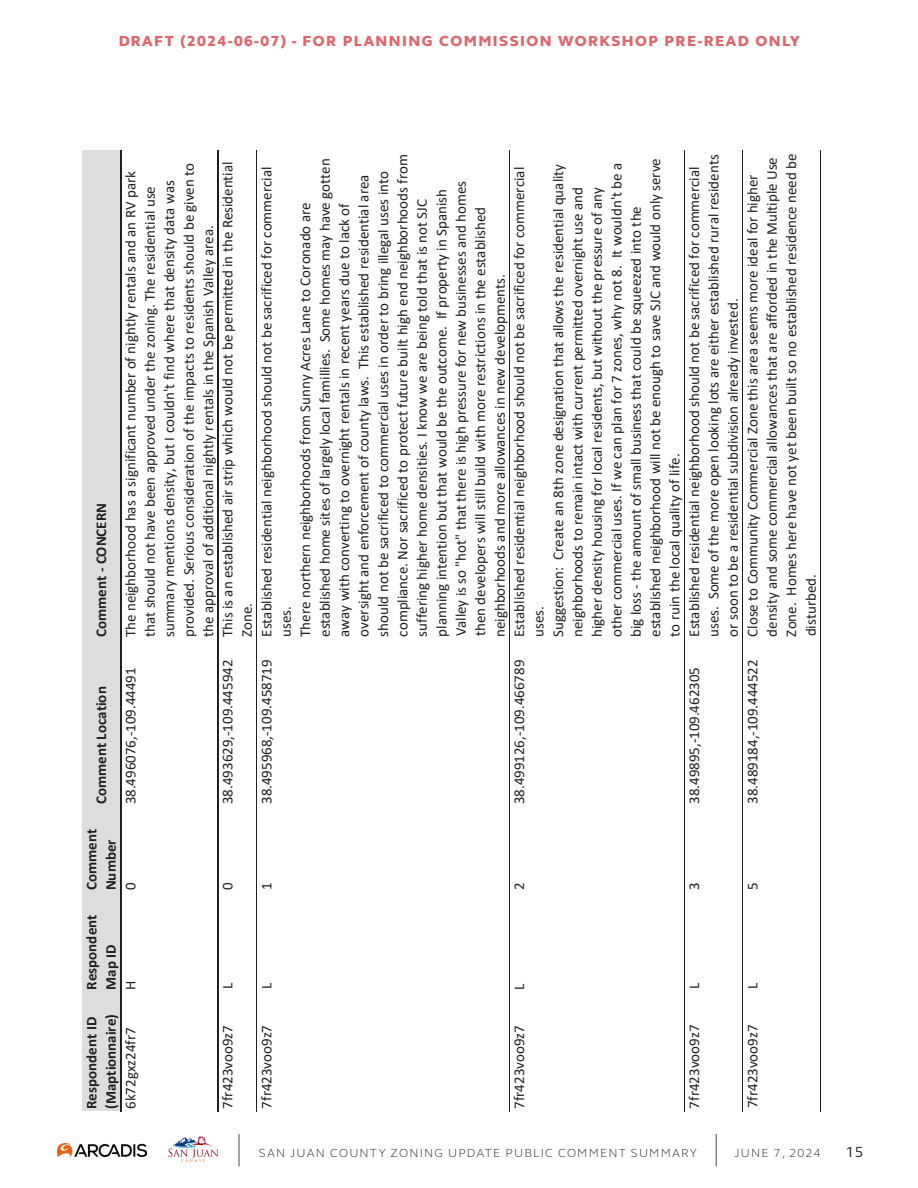
<style>
.page{position:relative;width:918px;height:1188px;background:#fff}
.page>*{position:absolute;margin:0;border:0;box-sizing:border-box;transform-origin:0 0}
.t1{font:15px/19.5px "Calibri";color:#231f20}
.t2{font:700 15px/19.5px "Calibri";letter-spacing:.005em;color:#231f20}
.t3{font:800 15px "FS Elliot Pro";letter-spacing:.1em;color:#d1232a}
.t4{font:15px "FS Elliot Pro";color:#231f20}
.t5{font:300 12px "FS Elliot Pro";letter-spacing:.1em;color:#231f20}
</style>
<div class="page">
<div style="left:82px;top:150px;width:39px;height:961px;background:#dcdddf"></div>
<hr style="left:120px;top:150px;width:1px;height:962px;background:#231f20">
<hr style="left:217px;top:150px;width:1px;height:962px;background:#231f20">
<hr style="left:256px;top:150px;width:1px;height:962px;background:#231f20">
<hr style="left:509px;top:150px;width:1px;height:962px;background:#231f20">
<hr style="left:684px;top:150px;width:1px;height:962px;background:#231f20">
<hr style="left:742px;top:150px;width:1px;height:962px;background:#231f20">
<hr style="left:820px;top:150px;width:1px;height:962px;background:#231f20">
<img style="left:57px;top:1143px;width:89px;height:14px">
<hr style="left:239px;top:1134px;width:1px;height:32px;background:#494646">
<hr style="left:716px;top:1134px;width:1px;height:32px;background:#494646">
<img style="left:168px;top:1137px;width:50px;height:25px">
<p class="t3" style="left:118px;top:31px;width:683px">DRAFT (2024-06-07) - FOR PLANNING COMMISSION WORKSHOP PRE-READ ONLY</p>
<p class="t2" style="left:91px;top:637px;width:135px;rotate:-90deg">Comment ‐ CONCERN</p>
<p class="t2" style="left:91px;top:804px;width:119px;rotate:-90deg">Comment Location</p>
<p class="t1" style="left:217px;top:637px;width:477px;rotate:-90deg">This is an established air strip which would not be permitted in the Residential<br>Zone.</p>
<p class="t1" style="left:120px;top:637px;width:476px;rotate:-90deg">The neighborhood has a significant number of nightly rentals and an RV park that should not have been approved under the zoning. The residential use summary mentions density, but I couldn't find where that density data was provided. Serious consideration of the impacts to residents should be given to the approval of additional nightly rentals in the Spanish Valley area.</p>
<p class="t1" style="left:742px;top:637px;width:485px;rotate:-90deg">Close to Community Commercial Zone this area seems more ideal for higher density and some commercial allowances that are afforded in the Multiple Use Zone. Homes here have not yet been built so no established residence need be disturbed.</p>
<p class="t1" style="left:256px;top:637px;width:485px;rotate:-90deg">Established residential neighborhood should not be sacrificed for commercial uses.<br>There northern neighborhoods from Sunny Acres Lane to Coronado are established home sites of largely local famillies. Some homes may have gotten away with converting to overnight rentals in recent years due to lack of oversight and enforcement of county laws. This established residential area should not be sacrificed to commercial uses in order to bring illegal uses into compliance. Nor sacrificed to protect future built high end neighborhoods from suffering higher home densities. I know we are being told that is not SJC planning intention but that would be the outcome. If property in Spanish Valley is so "hot" that there is high pressure for new businesses and homes then developers will still build with more restrictions in the established neighborhoods and more allowances in new developments.</p>
<p class="t1" style="left:684px;top:637px;width:484px;rotate:-90deg">Established residential neighborhood should not be sacrificed for commercial uses. Some of the more open looking lots are either established rural residents or soon to be a residential subdivision already invested.</p>
<p class="t1" style="left:509px;top:637px;width:480px;rotate:-90deg">Established residential neighborhood should not be sacrificed for commercial uses.<br>Suggestion: Create an 8th zone designation that allows the residential quality neighborhoods to remain intact with current permitted overnight use and higher density housing for local residents, but without the pressure of any other commercial uses. If we can plan for 7 zones, why not 8. It wouldn't be a big loss ‐ the amount of small business that could be squeezed into the established neighborhood will not be enough to save SJC and would only serve to ruin the local quality of life.</p>
<p class="t1" style="left:120px;top:804px;width:138px;rotate:-90deg">38.496076,‐109.44491</p>
<p class="t1" style="left:217px;top:804px;width:146px;rotate:-90deg">38.493629,‐109.445942</p>
<p class="t1" style="left:256px;top:804px;width:146px;rotate:-90deg">38.495968,‐109.458719</p>
<p class="t1" style="left:509px;top:804px;width:146px;rotate:-90deg">38.499126,‐109.466789</p>
<p class="t1" style="left:684px;top:804px;width:138px;rotate:-90deg">38.49895,‐109.462305</p>
<p class="t1" style="left:742px;top:804px;width:146px;rotate:-90deg">38.489184,‐109.444522</p>
<p class="t2" style="left:82px;top:890px;width:63px;rotate:-90deg">Comment<br>Number</p>
<p class="t1" style="left:120px;top:890px;width:9px;rotate:-90deg">0</p>
<p class="t2" style="left:82px;top:990px;width:77px;rotate:-90deg">Respondent<br>Map ID</p>
<p class="t1" style="left:120px;top:990px;width:11px;rotate:-90deg">H</p>
<p class="t2" style="left:82px;top:1109px;width:97px;rotate:-90deg">Respondent ID (Maptionnaire)</p>
<p class="t1" style="left:120px;top:1109px;width:83px;rotate:-90deg">6k72gxz24fr7</p>
<p class="t1" style="left:217px;top:890px;width:9px;rotate:-90deg">0</p>
<p class="t1" style="left:256px;top:890px;width:9px;rotate:-90deg">1</p>
<p class="t1" style="left:509px;top:890px;width:9px;rotate:-90deg">2</p>
<p class="t1" style="left:684px;top:890px;width:9px;rotate:-90deg">3</p>
<p class="t1" style="left:742px;top:890px;width:9px;rotate:-90deg">5</p>
<p class="t1" style="left:217px;top:989px;width:8px;rotate:-90deg">L</p>
<p class="t1" style="left:217px;top:1109px;width:85px;rotate:-90deg">7fr423voo9z7</p>
<p class="t1" style="left:256px;top:989px;width:8px;rotate:-90deg">L</p>
<p class="t1" style="left:256px;top:1109px;width:85px;rotate:-90deg">7fr423voo9z7</p>
<p class="t1" style="left:509px;top:990px;width:8px;rotate:-90deg">L</p>
<p class="t1" style="left:509px;top:1109px;width:85px;rotate:-90deg">7fr423voo9z7</p>
<p class="t1" style="left:684px;top:989px;width:8px;rotate:-90deg">L</p>
<p class="t1" style="left:684px;top:1109px;width:85px;rotate:-90deg">7fr423voo9z7</p>
<p class="t1" style="left:742px;top:989px;width:8px;rotate:-90deg">L</p>
<p class="t1" style="left:742px;top:1108px;width:85px;rotate:-90deg">7fr423voo9z7</p>
<p class="t5" style="left:259px;top:1145px;width:439px">SAN JUAN COUNTY ZONING UPDATE PUBLIC COMMENT SUMMARY</p>
<p class="t5" style="left:734px;top:1145px;width:88px">JUNE 7, 2024</p>
<p class="t4" style="left:845px;top:1142px;width:20px">15</p>
</div>
